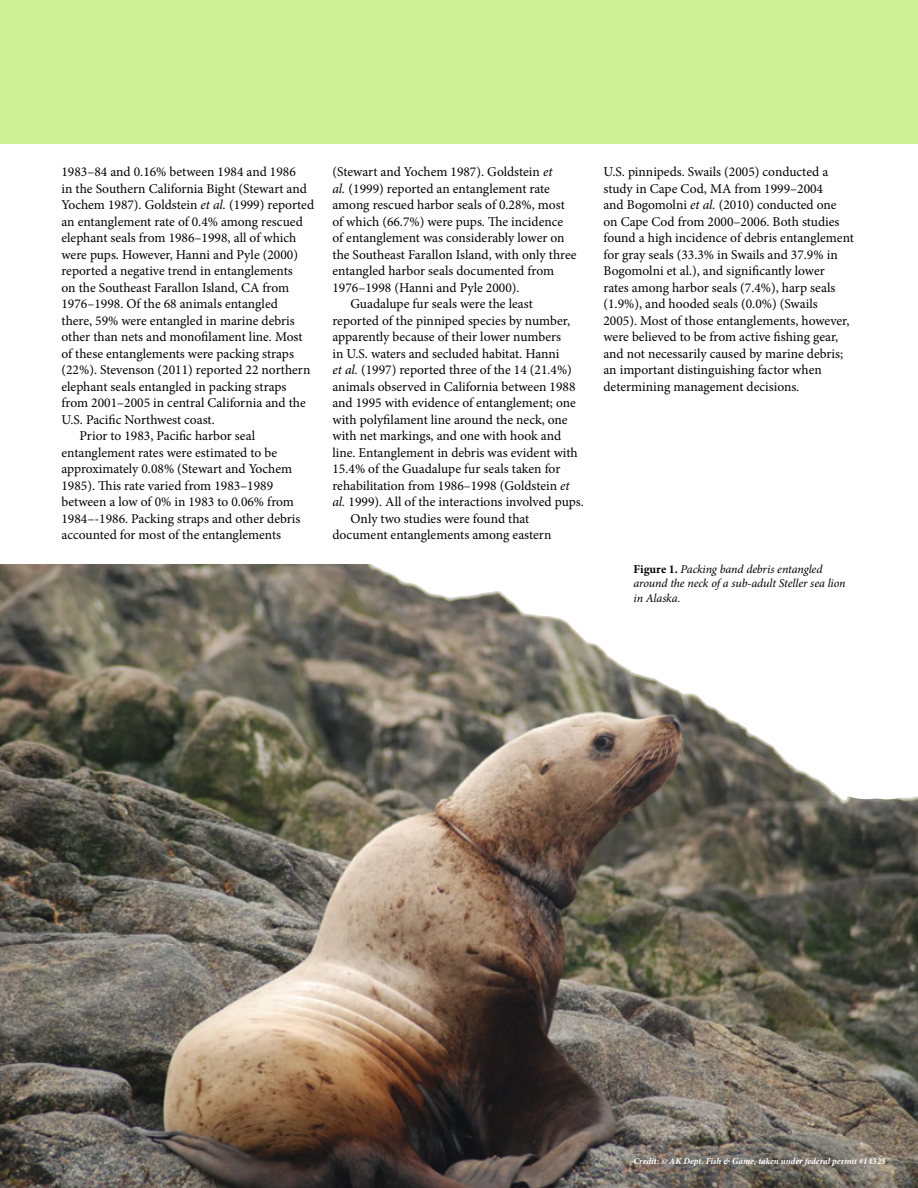
<style>
.page{position:relative;width:918px;height:1188px;background:#fff}
.page>*{position:absolute;margin:0;border:0;box-sizing:border-box;transform-origin:0 0}
.t1{font:13.5px/16.5px "Minion Pro";color:#000}
.t2{font:italic 12px/14.4px "Minion Pro";letter-spacing:-.01em;color:#000}
.t3{font:italic 700 9px "Minion Pro";color:#fff}
.s1{font-style:italic}
.s2{font-weight:700;font-style:normal}
</style>
<div class="page">
<img style="left:0;top:564px;width:918px;height:624px">
<div style="left:0;top:0;width:918px;height:144px;background:#cff094"></div>
<p class="t1" style="left:62px;top:164px;width:254px">1983–84 and 0.16% between 1984 and 1986<br>in the Southern California Bight (Stewart and Yochem 1987). Goldstein <span class="s1">et al.</span> (1999) reported an entanglement rate of 0.4% among rescued elephant seals from 1986–1998, all of which were pups. However, Hanni and Pyle (2000) reported a negative trend in entanglements<br>on the Southeast Farallon Island, CA from 1976–1998. Of the 68 animals entangled<br>there, 59% were entangled in marine debris other than nets and monofilament line. Most of these entanglements were packing straps (22%). Stevenson (2011) reported 22 northern elephant seals entangled in packing straps from 2001–2005 in central California and the U.S. Pacific Northwest coast.</p>
<p class="t1" style="left:62px;top:428px;width:240px;text-indent:18px">Prior to 1983, Pacific harbor seal entanglement rates were estimated to be approximately 0.08% (Stewart and Yochem 1985). This rate varied from 1983–1989 between a low of 0% in 1983 to 0.06% from 1984–-1986. Packing straps and other debris accounted for most of the entanglements</p>
<p class="t1" style="left:332px;top:164px;width:246px">(Stewart and Yochem 1987). Goldstein <span class="s1">et<br>al.</span> (1999) reported an entanglement rate among rescued harbor seals of 0.28%, most of which (66.7%) were pups. The incidence of entanglement was considerably lower on the Southeast Farallon Island, with only three entangled harbor seals documented from 1976–1998 (Hanni and Pyle 2000).</p>
<p class="t1" style="left:332px;top:296px;width:253px;text-indent:18px">Guadalupe fur seals were the least<br>reported of the pinniped species by number, apparently because of their lower numbers<br>in U.S. waters and secluded habitat. Hanni<br><span class="s1">et al.</span> (1997) reported three of the 14 (21.4%) animals observed in California between 1988 and 1995 with evidence of entanglement; one with polyfilament line around the neck, one with net markings, and one with hook and line. Entanglement in debris was evident with 15.4% of the Guadalupe fur seals taken for rehabilitation from 1986–1998 (Goldstein <span class="s1">et al.</span> 1999). All of the interactions involved pups.</p>
<p class="t1" style="left:332px;top:510px;width:220px;text-align:center">Only two studies were found that document entanglements among eastern</p>
<p class="t1" style="left:603px;top:164px;width:252px">U.S. pinnipeds. Swails (2005) conducted a study in Cape Cod, MA from 1999–2004<br>and Bogomolni <span class="s1">et al.</span> (2010) conducted one on Cape Cod from 2000–2006. Both studies found a high incidence of debris entanglement for gray seals (33.3% in Swails and 37.9% in Bogomolni et al.), and significantly lower<br>rates among harbor seals (7.4%), harp seals (1.9%), and hooded seals (0.0%) (Swails 2005). Most of those entanglements, however, were believed to be from active fishing gear, and not necessarily caused by marine debris; an important distinguishing factor when determining management decisions.</p>
<p class="t2" style="left:634px;top:562px;width:214px"><span class="s2">Figure 1.</span> Packing band debris entangled around the neck of a sub-adult Steller sea lion in Alaska.</p>
<p class="t3" style="left:634px;top:1155px;width:253px">Credit: © AK Dept. Fish &amp; Game, taken under federal permit #14325</p>
</div>
